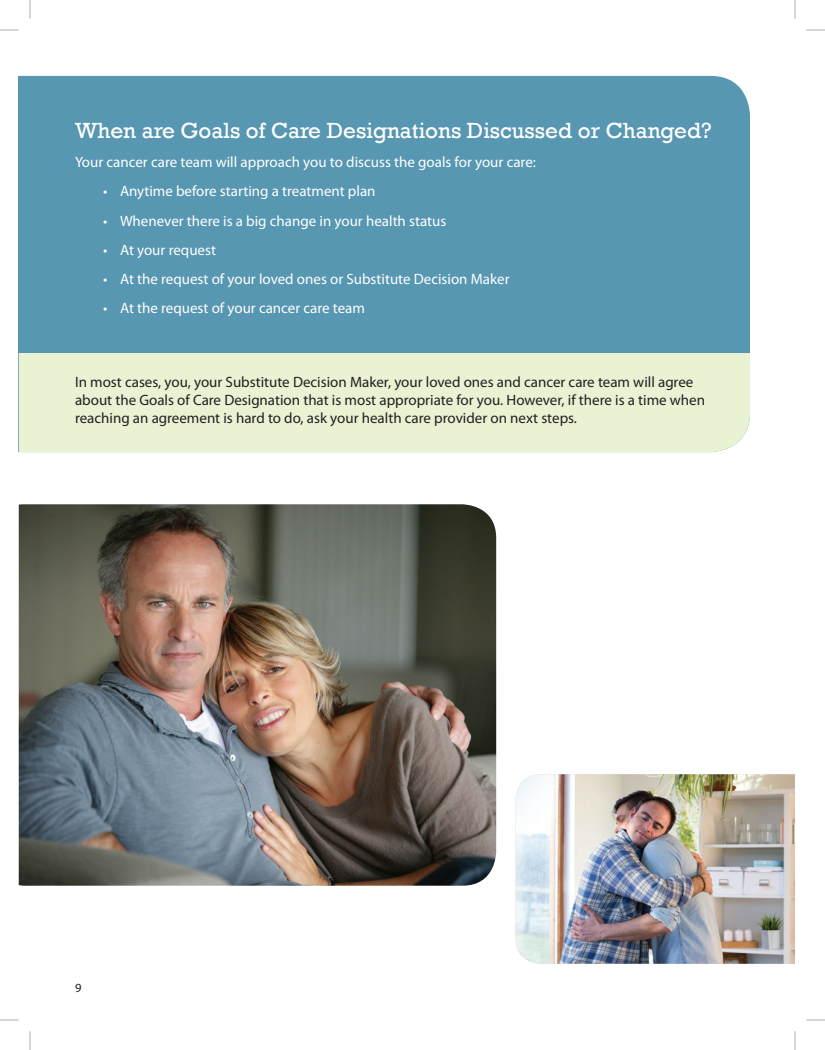
<style>
.page{position:relative;width:825px;height:1050px;background:#fff}
.page>*{position:absolute;margin:0;border:0;box-sizing:border-box;transform-origin:0 0}
.t1{font:22.5px "Rockwell";color:#fff}
.t2{font:15px "Myriad Pro";color:#fff}
.t3{font:15px/18px "Myriad Pro";color:#231f20}
.t4{font:12.5px "Myriad Pro";color:#231f20}
</style>
<div class="page">
<img style="left:19px;top:504px;width:477px;height:382px">
<img style="left:516px;top:774px;width:279px;height:190px">
<div style="left:19px;top:76px;width:731px;height:277px;background:#5797b1"></div>
<div style="left:19px;top:353px;width:731px;height:99px;background:#eaf2d4"></div>
<svg style="left:0;top:29px;width:19px;height:2px"></svg>
<svg style="left:806px;top:29px;width:19px;height:2px"></svg>
<svg style="left:0;top:1019px;width:19px;height:2px"></svg>
<svg style="left:806px;top:1019px;width:19px;height:2px"></svg>
<svg style="left:29px;top:0;width:2px;height:19px"></svg>
<svg style="left:29px;top:1031px;width:2px;height:19px"></svg>
<svg style="left:794px;top:0;width:2px;height:19px"></svg>
<svg style="left:794px;top:1031px;width:2px;height:19px"></svg>
<h1 class="t1" style="left:75px;top:117px;width:638px">When are Goals of Care Designations Discussed or Changed?</h1>
<p class="t2" style="left:75px;top:154px;width:462px">Your cancer care team will approach you to discuss the goals for your care:</p>
<p class="t2" style="left:103px;top:183px;width:274px">• Anytime before starting a treatment plan</p>
<p class="t2" style="left:103px;top:212px;width:345px">• Whenever there is a big change in your health status</p>
<p class="t2" style="left:103px;top:242px;width:114px">• At your request</p>
<p class="t2" style="left:103px;top:271px;width:408px">• At the request of your loved ones or Substitute Decision Maker</p>
<p class="t2" style="left:103px;top:300px;width:263px">• At the request of your cancer care team</p>
<p class="t3" style="left:75px;top:373px;width:632px">In most cases, you, your Substitute Decision Maker, your loved ones and cancer care team will agree about the Goals of Care Designation that is most appropriate for you. However, if there is a time when reaching an agreement is hard to do, ask your health care provider on next steps.</p>
<p class="t4" style="left:75px;top:981px;width:8px">9</p>
</div>
